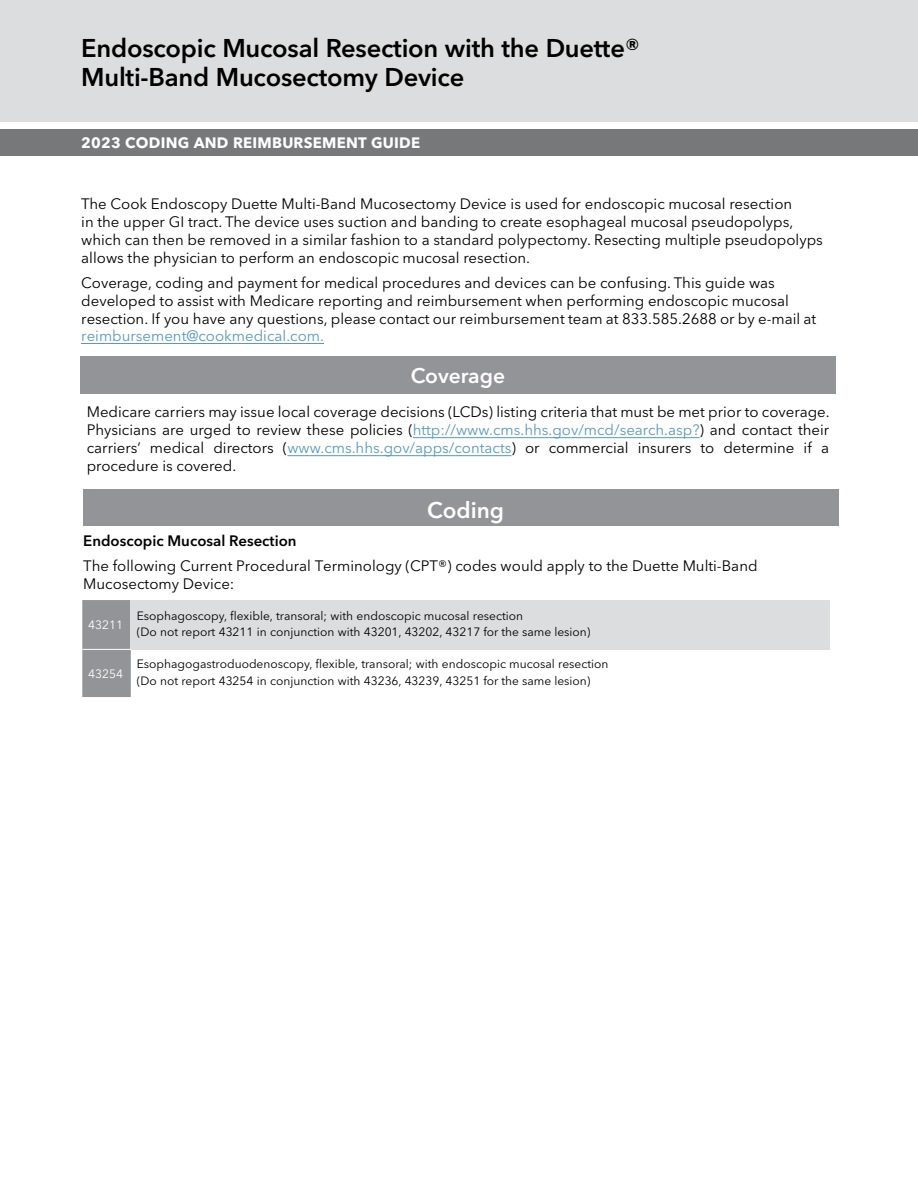
<style>
.page{position:relative;width:918px;height:1188px;background:#fff}
.page>*{position:absolute;margin:0;border:0;box-sizing:border-box;transform-origin:0 0}
.t1{font:600 25.5px/28.5px "Avenir Next LT Pro";letter-spacing:-.01em;color:#000}
.t2{font:600 22.5px "Avenir Next LT Pro";color:#fff}
.t3{font:600 21px "Avenir Next LT Pro";color:#fff}
.t4{font:15px/18px "Avenir Next LT Pro";color:#000}
.t5{font:700 15px "Avenir Next LT Pro";letter-spacing:.015em;color:#fff}
.t6{font:15px "Avenir Next LT Pro";color:#569bbd}
.t7{font:600 15px "Avenir Next LT Pro";color:#000}
.TBL-ROT-Lft_copy{font:12px "Avenir Next LT Pro";color:#000}
.t8{font:12px "Avenir Next LT Pro";color:#fff}
.s1{color:#569bbd}
</style>
<div class="page">
<div style="left:0;top:0;width:918px;height:122px;background:#dcddde"></div>
<div style="left:0;top:129px;width:918px;height:27px;background:#76787a"></div>
<div style="left:83px;top:490px;width:756px;height:36px;background:#939498"></div>
<div style="left:82px;top:600px;width:49px;height:97px;background:#939498"></div>
<div style="left:131px;top:600px;width:699px;height:49px;background:#dcddde"></div>
<hr style="left:82px;top:649px;width:49px;height:1px;background:#fff">
<div style="left:80px;top:357px;width:756px;height:37px;background:#939498"></div>
<hr style="left:82px;top:343px;width:242px;height:1px;background:#569bbd">
<hr style="left:287px;top:455px;width:225px;height:1px;background:#569bbd">
<hr style="left:413px;top:437px;width:287px;height:1px;background:#569bbd">
<h1 class="t1" style="left:81px;top:34px;width:560px">Endoscopic Mucosal Resection with the Duette®<br>Multi-Band Mucosectomy Device</h1>
<p class="t5" style="left:81px;top:134px;width:340px">2023 CODING AND REIMBURSEMENT GUIDE</p>
<p class="t4" style="left:81px;top:195px;width:743px">The Cook Endoscopy Duette Multi-Band Mucosectomy Device is used for endoscopic mucosal resection<br>in the upper GI tract. The device uses suction and banding to create esophageal mucosal pseudopolyps, which can then be removed in a similar fashion to a standard polypectomy. Resecting multiple pseudopolyps allows the physician to perform an endoscopic mucosal resection.</p>
<p class="t4" style="left:81px;top:274px;width:737px">Coverage, coding and payment for medical procedures and devices can be confusing. This guide was developed to assist with Medicare reporting and reimbursement when performing endoscopic mucosal resection. If you have any questions, please contact our reimbursement team at 833.585.2688 or by e-mail at</p>
<p class="t6" style="left:81px;top:327px;width:244px">reimbursement@cookmedical.com.</p>
<h3 class="t3" style="left:411px;top:363px;width:96px">Coverage</h3>
<p class="t4" style="left:87px;top:403px;width:744px;text-align:justify">Medicare carriers may issue local coverage decisions (LCDs) listing criteria that must be met prior to coverage.<br>Physicians are urged to review these policies (<span class="s1">http://www.cms.hhs.gov/mcd/search.asp?</span>) and contact their carriers’ medical directors (<span class="s1">www.cms.hhs.gov/apps/contacts</span>) or commercial insurers to determine if a procedure is covered.</p>
<h2 class="t2" style="left:427px;top:496px;width:78px">Coding</h2>
<p class="t7" style="left:83px;top:532px;width:215px">Endoscopic Mucosal Resection</p>
<p class="t4" style="left:83px;top:556px;width:676px">The following Current Procedural Terminology (CPT®) codes would apply to the Duette Multi-Band<br>Mucosectomy Device:</p>
<p class="t8" style="left:88px;top:618px;width:36px">43211</p>
<p class="t8" style="left:88px;top:666px;width:36px">43254</p>
<p class="TBL-ROT-Lft_copy" style="left:137px;top:608px;width:388px">Esophagoscopy, flexible, transoral; with endoscopic mucosal resection</p>
<p class="TBL-ROT-Lft_copy" style="left:137px;top:625px;width:455px">(Do not report 43211 in conjunction with 43201, 43202, 43217 for the same lesion)</p>
<p class="TBL-ROT-Lft_copy" style="left:137px;top:657px;width:473px">Esophagogastroduodenoscopy, flexible, transoral; with endoscopic mucosal resection</p>
<p class="TBL-ROT-Lft_copy" style="left:137px;top:673px;width:455px">(Do not report 43254 in conjunction with 43236, 43239, 43251 for the same lesion)</p>
</div>
